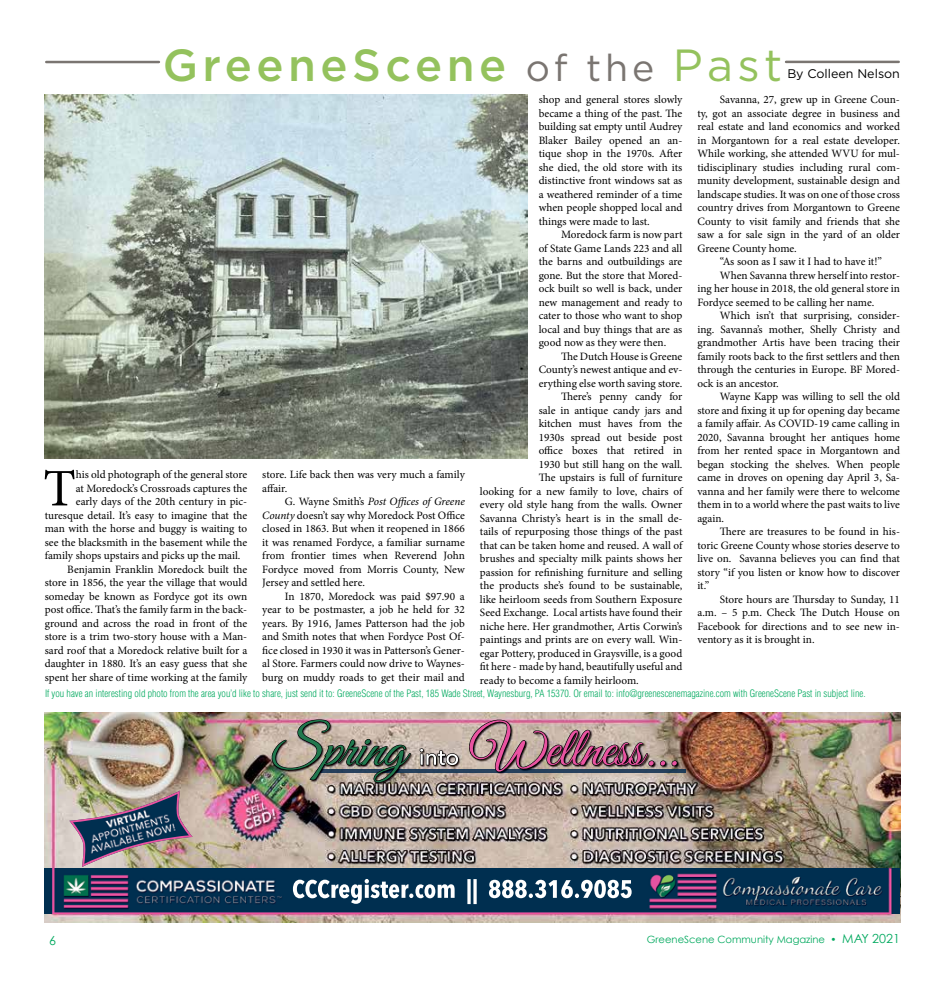
<style>
.page{position:relative;width:945px;height:990px;background:#fff}
.page>*{position:absolute;margin:0;border:0;box-sizing:border-box;transform-origin:0 0}
.t1{font:52.75px "Minion Pro";color:#000}
.t2{font:500 45px "Gotham";letter-spacing:.1em;color:#94c25d}
.t3{font:12.5px "Gotham";color:#000}
.t4{font:12.5px "Century Gothic";color:#00a95e}
.t5{font:11.25px/13.5px "Minion Pro";letter-spacing:-.005em;color:#000;text-align:justify}
.t6{font:300 condensed 10px "Helvetica";color:#00a95e}
.t7{font:10px "Century Gothic";color:#00a95e}
.s1{font-weight:400;font-size:37.5px;color:#7a7571}
.s2{font-weight:400}
.s3{font-style:italic}
.s4{font-size:12.5px}
</style>
<div class="page">
<hr style="left:46px;top:61px;width:113px;height:2px;background:#7a7571">
<hr style="left:786px;top:61px;width:113px;height:2px;background:#7a7571">
<img style="left:45px;top:712px;width:855px;height:211px">
<img style="left:45px;top:869px;width:855px;height:45px">
<img style="left:69px;top:791px;width:124px;height:76px">
<img style="left:648px;top:769px;width:37px;height:3px">
<img style="left:271px;top:717px;width:377px;height:59px">
<img style="left:45px;top:95px;width:482px;height:364px">
<h2 class="t2" style="left:163px;top:38px;width:621px">GreeneScene <span class="s1">of the</span> <span class="s2">Past</span></h2>
<p class="t3" style="left:787px;top:66px;width:114px">By Colleen Nelson</p>
<h1 class="t1" style="left:43px;top:453px;width:34px">T</h1>
<p class="t5" style="left:76px;top:468px;width:173px">his old photograph of the general store</p>
<p class="t5" style="left:76px;top:482px;width:173px">at Moredock’s Crossroads captures the</p>
<p class="t5" style="left:76px;top:495px;width:173px">early days of the 20th century in pic-</p>
<p class="t5" style="left:45px;top:509px;width:204px">turesque detail. It’s easy to imagine that the</p>
<p class="t5" style="left:45px;top:522px;width:204px">man with the horse and buggy is waiting to</p>
<p class="t5" style="left:45px;top:536px;width:204px">see the blacksmith in the basement while the</p>
<p class="t5" style="left:45px;top:549px;width:197px">family shops upstairs and picks up the mail.</p>
<p class="t5" style="left:67px;top:563px;width:182px">Benjamin Franklin Moredock built the</p>
<p class="t5" style="left:45px;top:576px;width:204px">store in 1856, the year the village that would</p>
<p class="t5" style="left:45px;top:590px;width:204px">someday be known as Fordyce got its own</p>
<p class="t5" style="left:45px;top:603px;width:204px">post office. That’s the family farm in the back-</p>
<p class="t5" style="left:45px;top:617px;width:204px">ground and across the road in front of the</p>
<p class="t5" style="left:45px;top:630px;width:204px">store is a trim two-story house with a Man-</p>
<p class="t5" style="left:45px;top:644px;width:204px">sard roof that a Moredock relative built for a</p>
<p class="t5" style="left:45px;top:657px;width:204px">daughter in 1880. It’s an easy guess that she</p>
<p class="t5" style="left:45px;top:671px;width:204px">spent her share of time working at the family</p>
<p class="t5" style="left:262px;top:468px;width:204px">store. Life back then was very much a family affair.</p>
<p class="t5" style="left:262px;top:495px;width:204px;text-indent:22px">G. Wayne Smith’s <span class="s3">Post Offices of Greene County</span> doesn’t say why Moredock Post Office closed in 1863. But when it reopened in 1866 it was renamed Fordyce, a familiar surname from frontier times when Reverend John Fordyce moved from Morris County, New Jersey and settled here.</p>
<p class="t5" style="left:262px;top:590px;width:204px;text-indent:23px">In 1870, Moredock was paid $97.90 a year to be postmaster, a job he held for 32 years. By 1916, James Patterson had the job and Smith notes that when Fordyce Post Of&shy;fice closed in 1930 it was in Patterson’s Gener&shy;al Store. Farmers could now drive to Waynes&shy;burg on muddy roads to get their mail and</p>
<p class="t5" style="left:539px;top:93px;width:145px">shop and general stores slowly became a thing of the past. The building sat empty until Audrey Blaker Bailey opened an an&shy;tique shop in the 1970s. After she died, the old store with its distinctive front windows sat as a weathered reminder of a time when people shopped local and things were made to last.</p>
<p class="t5" style="left:539px;top:228px;width:145px;text-indent:22px">Moredock farm is now part of State Game Lands 223 and all the barns and outbuildings are gone. But the store that Mored&shy;ock built so well is back, under new management and ready to cater to those who want to shop local and buy things that are as good now as they were then.</p>
<p class="t5" style="left:561px;top:349px;width:123px">The Dutch House is Greene</p>
<p class="t5" style="left:539px;top:363px;width:145px">County’s newest antique and ev-</p>
<p class="t5" style="left:539px;top:376px;width:145px">erything else worth saving store.</p>
<p class="t5" style="left:561px;top:390px;width:123px">There’s penny candy for</p>
<p class="t5" style="left:539px;top:403px;width:145px">sale in antique candy jars and</p>
<p class="t5" style="left:539px;top:417px;width:145px">kitchen must haves from the</p>
<p class="t5" style="left:539px;top:430px;width:145px">1930s spread out beside post</p>
<p class="t5" style="left:539px;top:444px;width:145px">office boxes that retired in</p>
<p class="t5" style="left:539px;top:457px;width:145px">1930 but still hang on the wall.</p>
<p class="t5" style="left:539px;top:471px;width:145px">The upstairs is full of furniture</p>
<p class="t5" style="left:480px;top:484px;width:204px">looking for a new family to love, chairs of</p>
<p class="t5" style="left:480px;top:498px;width:204px">every old style hang from the walls. Owner</p>
<p class="t5" style="left:480px;top:511px;width:204px">Savanna Christy’s heart is in the small de-</p>
<p class="t5" style="left:480px;top:525px;width:204px">tails of repurposing those things of the past</p>
<p class="t5" style="left:480px;top:538px;width:204px">that can be taken home and reused. A wall of</p>
<p class="t5" style="left:480px;top:552px;width:204px">brushes and specialty milk paints shows her</p>
<p class="t5" style="left:480px;top:565px;width:204px">passion for refinishing furniture and selling</p>
<p class="t5" style="left:480px;top:579px;width:204px">the products she’s found to be sustainable,</p>
<p class="t5" style="left:480px;top:592px;width:204px">like heirloom seeds from Southern Exposure</p>
<p class="t5" style="left:480px;top:606px;width:204px">Seed Exchange. Local artists have found their</p>
<p class="t5" style="left:480px;top:619px;width:204px">niche here. Her grandmother, Artis Corwin’s</p>
<p class="t5" style="left:480px;top:633px;width:204px">paintings and prints are on every wall. Win-</p>
<p class="t5" style="left:480px;top:646px;width:204px">egar Pottery, produced in Graysville, is a good</p>
<p class="t5" style="left:480px;top:660px;width:204px">fit here - made by hand, beautifully useful and</p>
<p class="t5" style="left:480px;top:673px;width:160px">ready to become a family heirloom.</p>
<p class="t5" style="left:720px;top:93px;width:182px">Savanna, 27, grew up in Greene Coun-</p>
<p class="t5" style="left:697px;top:106px;width:204px">ty, got an associate degree in business and</p>
<p class="t5" style="left:697px;top:120px;width:204px">real estate and land economics and worked</p>
<p class="t5" style="left:697px;top:133px;width:204px">in Morgantown for a real estate developer.</p>
<p class="t5" style="left:697px;top:147px;width:204px">While working, she attended WVU for mul-</p>
<p class="t5" style="left:697px;top:160px;width:204px">tidisciplinary studies including rural com-</p>
<p class="t5" style="left:697px;top:174px;width:204px">munity development, sustainable design and</p>
<p class="t5" style="left:697px;top:187px;width:204px">landscape studies. It was on one of those cross</p>
<p class="t5" style="left:697px;top:201px;width:204px">country drives from Morgantown to Greene</p>
<p class="t5" style="left:697px;top:214px;width:204px">County to visit family and friends that she</p>
<p class="t5" style="left:697px;top:228px;width:204px">saw a for sale sign in the yard of an older</p>
<p class="t5" style="left:697px;top:241px;width:101px">Greene County home.</p>
<p class="t5" style="left:720px;top:255px;width:163px">“As soon as I saw it I had to have it!”</p>
<p class="t5" style="left:720px;top:268px;width:182px">When Savanna threw herself into restor-</p>
<p class="t5" style="left:697px;top:282px;width:204px">ing her house in 2018, the old general store in</p>
<p class="t5" style="left:697px;top:295px;width:178px">Fordyce seemed to be calling her name.</p>
<p class="t5" style="left:720px;top:309px;width:182px">Which isn’t that surprising, consider-</p>
<p class="t5" style="left:697px;top:322px;width:204px">ing. Savanna’s mother, Shelly Christy and</p>
<p class="t5" style="left:697px;top:336px;width:204px">grandmother Artis have been tracing their</p>
<p class="t5" style="left:697px;top:349px;width:204px">family roots back to the first settlers and then</p>
<p class="t5" style="left:697px;top:363px;width:204px">through the centuries in Europe. BF Mored-</p>
<p class="t5" style="left:697px;top:376px;width:83px">ock is an ancestor.</p>
<p class="t5" style="left:720px;top:390px;width:182px">Wayne Kapp was willing to sell the old</p>
<p class="t5" style="left:697px;top:403px;width:204px">store and fixing it up for opening day became</p>
<p class="t5" style="left:697px;top:417px;width:204px">a family affair. As COVID-19 came calling in</p>
<p class="t5" style="left:697px;top:430px;width:204px">2020, Savanna brought her antiques home</p>
<p class="t5" style="left:697px;top:444px;width:204px">from her rented space in Morgantown and</p>
<p class="t5" style="left:697px;top:457px;width:204px">began stocking the shelves. When people</p>
<p class="t5" style="left:697px;top:471px;width:204px">came in droves on opening day April 3, Sa-</p>
<p class="t5" style="left:697px;top:484px;width:204px">vanna and her family were there to welcome</p>
<p class="t5" style="left:697px;top:498px;width:204px">them in to a world where the past waits to live</p>
<p class="t5" style="left:697px;top:511px;width:28px">again.</p>
<p class="t5" style="left:720px;top:525px;width:182px">There are treasures to be found in his-</p>
<p class="t5" style="left:697px;top:538px;width:204px">toric Greene County whose stories deserve to</p>
<p class="t5" style="left:697px;top:552px;width:204px">live on. Savanna believes you can find that</p>
<p class="t5" style="left:697px;top:565px;width:204px">story “if you listen or know how to discover</p>
<p class="t5" style="left:697px;top:579px;width:13px">it.”</p>
<p class="t5" style="left:720px;top:592px;width:182px">Store hours are Thursday to Sunday, 11</p>
<p class="t5" style="left:697px;top:606px;width:204px">a.m. – 5 p.m. Check The Dutch House on</p>
<p class="t5" style="left:697px;top:619px;width:204px">Facebook for directions and to see new in-</p>
<p class="t5" style="left:697px;top:633px;width:119px">ventory as it is brought in.</p>
<p class="t6" style="left:45px;top:687px;width:822px">If you have an interesting old photo from the area you’d like to share, just send it to: GreeneScene of the Past, 185 Wade Street, Waynesburg, PA 15370. Or email to: info@greenescenemagazine.com with GreeneScene Past in subject line.</p>
<p class="t4" style="left:49px;top:932px;width:8px">6</p>
<p class="t7" style="left:647px;top:933px;width:255px">GreeneScene Community Magazine • <span class="s4">MAY 2021</span></p>
</div>
